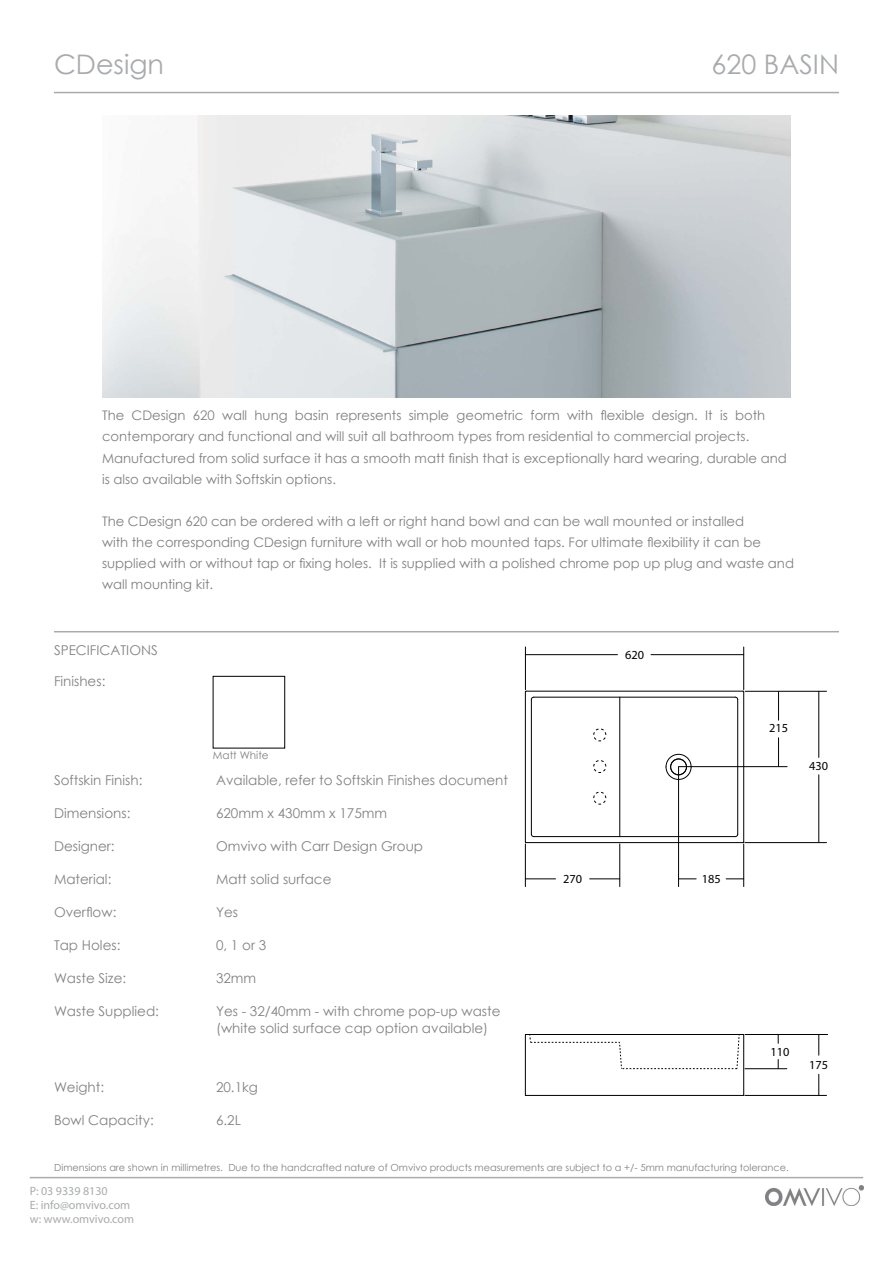
<style>
.page{position:relative;width:893px;height:1263px;background:#fff}
.page>*{position:absolute;margin:0;border:0;box-sizing:border-box;transform-origin:0 0}
.t1{font:27px "Century Gothic";color:#a8aaad}
.t2{font:13.5px/16.5px "Century Gothic";color:#818285}
.t3{font:13.2px/21px "Century Gothic";color:#7f8082}
.t4{font:300 12.3px "Helvetica Neue LT Com";color:#000}
.t5{font:12px/14.4px "Myriad Pro";color:#a8aaad}
.t6{font:10.5px "Century Gothic";color:#818285}
.t7{font:9.75px "Century Gothic";color:#818285}
</style>
<div class="page">
<hr style="left:30px;top:1177px;width:833px;height:1px;background:#a8aaad">
<hr style="left:54px;top:92px;width:785px;height:1px;background:#a8aaad">
<img style="left:766px;top:1186px;width:97px;height:20px">
<img style="left:102px;top:115px;width:689px;height:282px">
<hr style="left:54px;top:631px;width:785px;height:1px;background:#a8aaad">
<hr style="left:525px;top:1035px;width:1px;height:60px;background:#000">
<hr style="left:526px;top:1095px;width:217px;height:1px;background:#000">
<hr style="left:743px;top:1035px;width:1px;height:60px;background:#000">
<hr style="left:525px;top:692px;width:1px;height:150px;background:#000">
<hr style="left:531px;top:700px;width:1px;height:134px;background:#000">
<hr style="left:526px;top:842px;width:217px;height:1px;background:#000">
<hr style="left:534px;top:836px;width:201px;height:1px;background:#000">
<hr style="left:619px;top:697px;width:1px;height:139px;background:#000">
<hr style="left:534px;top:697px;width:201px;height:1px;background:#000">
<hr style="left:526px;top:691px;width:217px;height:1px;background:#000">
<hr style="left:737px;top:700px;width:1px;height:134px;background:#000">
<hr style="left:743px;top:692px;width:1px;height:150px;background:#000">
<svg style="left:525px;top:834px;width:9px;height:9px"></svg>
<svg style="left:525px;top:691px;width:9px;height:9px"></svg>
<svg style="left:735px;top:834px;width:9px;height:9px"></svg>
<svg style="left:735px;top:691px;width:9px;height:9px"></svg>
<svg style="left:665px;top:754px;width:27px;height:26px"></svg>
<div style="left:670px;top:759px;width:17px;height:16px;border:1px solid #000;border-radius:50%"></div>
<hr style="left:525px;top:647px;width:1px;height:43px;background:#000">
<hr style="left:743px;top:647px;width:1px;height:43px;background:#000">
<hr style="left:526px;top:654px;width:91px;height:1px;background:#000">
<hr style="left:651px;top:654px;width:93px;height:1px;background:#000">
<hr style="left:619px;top:844px;width:1px;height:42px;background:#000">
<hr style="left:525px;top:844px;width:1px;height:42px;background:#000">
<hr style="left:590px;top:878px;width:30px;height:1px;background:#000">
<hr style="left:525px;top:878px;width:31px;height:1px;background:#000">
<hr style="left:743px;top:844px;width:1px;height:42px;background:#000">
<hr style="left:678px;top:767px;width:1px;height:119px;background:#000">
<svg style="left:679px;top:878px;width:17px;height:1px"></svg>
<svg style="left:726px;top:878px;width:18px;height:1px"></svg>
<hr style="left:745px;top:691px;width:81px;height:1px;background:#000">
<hr style="left:679px;top:766px;width:108px;height:1px;background:#000">
<svg style="left:778px;top:738px;width:1px;height:28px"></svg>
<svg style="left:778px;top:692px;width:1px;height:28px"></svg>
<hr style="left:745px;top:1034px;width:83px;height:1px;background:#000">
<hr style="left:745px;top:1095px;width:81px;height:1px;background:#000">
<svg style="left:818px;top:1035px;width:1px;height:20px"></svg>
<svg style="left:818px;top:1074px;width:1px;height:21px"></svg>
<hr style="left:745px;top:842px;width:81px;height:1px;background:#000">
<hr style="left:818px;top:691px;width:1px;height:66px;background:#000">
<hr style="left:818px;top:775px;width:1px;height:67px;background:#000">
<hr style="left:745px;top:1068px;width:42px;height:1px;background:#000">
<svg style="left:525px;top:1034px;width:219px;height:35px"></svg>
<div style="left:593px;top:760px;width:13px;height:13px;border:1px dashed #000;border-radius:50%"></div>
<div style="left:593px;top:792px;width:13px;height:12px;border:1px dashed #000;border-radius:50%"></div>
<div style="left:593px;top:728px;width:13px;height:13px;border:1px dashed #000;border-radius:50%"></div>
<div style="left:213px;top:676px;width:72px;height:72px;background:#fff;border:1px solid #000"></div>
<h1 class="t1" style="left:54px;top:46px;width:112px">CDesign</h1>
<h1 class="t1" style="left:712px;top:46px;width:129px">620 BASIN</h1>
<p class="t3" style="left:102px;top:405px;width:686px">The CDesign 620 wall hung basin represents simple geometric form with flexible design. It is both contemporary and functional and will suit all bathroom types from residential to commercial projects.<br>Manufactured from solid surface it has a smooth matt finish that is exceptionally hard wearing, durable and is also available with Softskin options.</p>
<p class="t3" style="left:102px;top:510px;width:693px">The CDesign 620 can be ordered with a left or right hand bowl and can be wall mounted or installed<br>with the corresponding CDesign furniture with wall or hob mounted taps. For ultimate flexibility it can be supplied with or without tap or fixing holes. It is supplied with a polished chrome pop up plug and waste and wall mounting kit.</p>
<p class="t2" style="left:54px;top:641px;width:105px">SPECIFICATIONS</p>
<p class="t2" style="left:54px;top:673px;width:53px">Finishes:</p>
<p class="t6" style="left:213px;top:748px;width:57px">Matt White</p>
<p class="t2" style="left:54px;top:772px;width:90px">Softskin Finish:</p>
<p class="t2" style="left:216px;top:772px;width:294px">Available, refer to Softskin Finishes document</p>
<p class="t2" style="left:54px;top:805px;width:78px">Dimensions:</p>
<p class="t2" style="left:216px;top:805px;width:173px">620mm x 430mm x 175mm</p>
<p class="t2" style="left:54px;top:838px;width:62px">Designer:</p>
<p class="t2" style="left:216px;top:838px;width:209px">Omvivo with Carr Design Group</p>
<p class="t2" style="left:54px;top:871px;width:59px">Material:</p>
<p class="t2" style="left:216px;top:871px;width:117px">Matt solid surface</p>
<p class="t2" style="left:54px;top:904px;width:64px">Overflow:</p>
<p class="t2" style="left:216px;top:904px;width:24px">Yes</p>
<p class="t2" style="left:54px;top:937px;width:68px">Tap Holes:</p>
<p class="t2" style="left:216px;top:937px;width:52px">0, 1 or 3</p>
<p class="t2" style="left:54px;top:970px;width:74px">Waste Size:</p>
<p class="t2" style="left:216px;top:970px;width:42px">32mm</p>
<p class="t2" style="left:54px;top:1003px;width:107px">Waste Supplied:</p>
<p class="t2" style="left:216px;top:1003px;width:286px">Yes - 32/40mm - with chrome pop-up waste (white solid surface cap option available)</p>
<p class="t2" style="left:54px;top:1078px;width:52px">Weight:</p>
<p class="t2" style="left:216px;top:1078px;width:44px">20.1kg</p>
<p class="t2" style="left:54px;top:1111px;width:101px">Bowl Capacity:</p>
<p class="t2" style="left:216px;top:1111px;width:26px">6.2L</p>
<p class="t4" style="left:625px;top:647px;width:20px">620</p>
<p class="t4" style="left:769px;top:721px;width:20px">215</p>
<p class="t4" style="left:563px;top:871px;width:20px">270</p>
<p class="t4" style="left:702px;top:871px;width:20px">185</p>
<p class="t4" style="left:770px;top:1044px;width:20px">110</p>
<p class="t7" style="left:54px;top:1160px;width:736px">Dimensions are shown in millimetres. Due to the handcrafted nature of Omvivo products measurements are subject to a +/- 5mm manufacturing tolerance.</p>
<p class="t5" style="left:30px;top:1183px;width:106px">P: 03 9339 8130<br>E: info@omvivo.com w: www.omvivo.com</p>
<p class="t4" style="left:809px;top:759px;width:20px">430</p>
<p class="t4" style="left:809px;top:1057px;width:20px">175</p>
</div>
